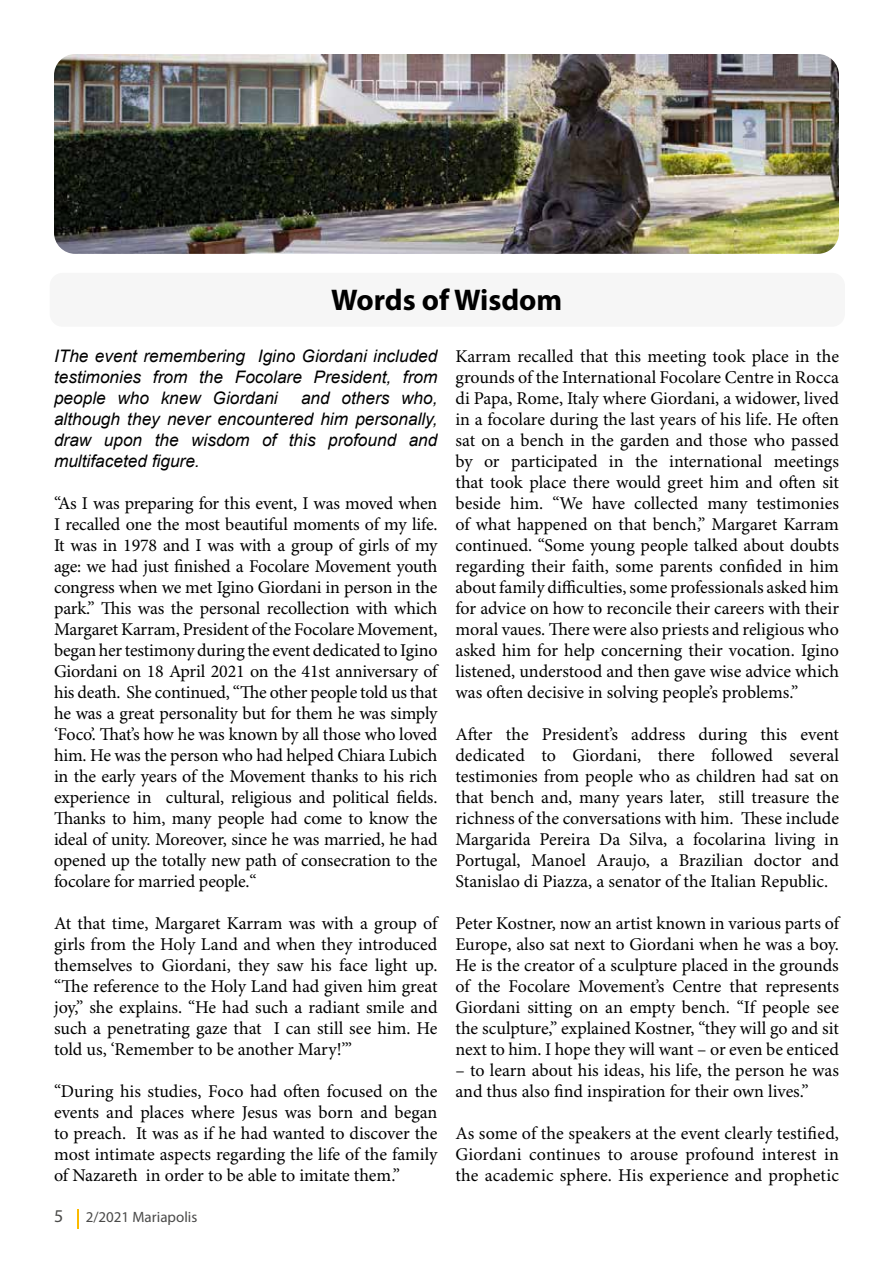
<style>
.page{position:relative;width:893px;height:1263px;background:#fff}
.page>*{position:absolute;margin:0;border:0;box-sizing:border-box;transform-origin:0 0}
.t1{font:700 30px "Myriad Pro";color:#000}
.t2{font:18px/21px "Minion Pro";color:#000;text-align:justify}
.t3{font:italic 17.25px/21px "Arial";color:#000;text-align:justify}
.t4{font:15px "Myriad Pro";color:#4a4a49}
.s1{font-size:18px}
</style>
<div class="page">
<svg style="left:77px;top:1209px;width:2px;height:19px"></svg>
<div style="left:50px;top:273px;width:795px;height:54px;background:#f6f6f6;border-radius:13px"></div>
<img style="left:54px;top:54px;width:785px;height:200px">
<h1 class="t1" style="left:331px;top:281px;width:233px">Words of Wisdom</h1>
<p class="t3" style="left:54px;top:346px;width:385px">IThe event remembering Igino Giordani included testimonies from the Focolare President, from people who knew Giordani</p>
<p class="t2" style="left:455px;top:346px;width:385px">Karram recalled that this meeting took place in the grounds of the International Focolare Centre in Rocca di Papa, Rome, Italy where Giordani, a widower, lived in a focolare during the last years of his life. He often sat on a bench in the garden and those who passed by or participated in the international meetings that took place there would greet him and often sit beside him. “We have collected many testimonies of what happened on that bench,” Margaret Karram continued. “Some young people talked about doubts regarding their faith, some parents confided in him about family difficulties, some professionals asked him for advice on how to reconcile their careers with their moral vaues. There were also priests and religious who asked him for help concerning their vocation. Igino listened, understood and then gave wise advice which was often decisive in solving people’s problems.”</p>
<p class="t2" style="left:455px;top:724px;width:385px">After the President’s address during this event dedicated to Giordani, there followed several testimonies from people who as children had sat on that bench and, many years later, still treasure the richness of the conversations with him. These include Margarida Pereira Da Silva, a focolarina living in Portugal, Manoel Araujo, a Brazilian doctor and Stanislao di Piazza, a senator of the Italian Republic.</p>
<p class="t2" style="left:455px;top:914px;width:385px">Peter Kostner, now an artist known in various parts of Europe, also sat next to Giordani when he was a boy.<br>He is the creator of a sculpture placed in the grounds of the Focolare Movement’s Centre that represents Giordani sitting on an empty bench. “If people see the sculpture,” explained Kostner, “they will go and sit next to him. I hope they will want – or even be enticed</p>
<p class="t2" style="left:455px;top:1061px;width:385px">– to learn about his ideas, his life, the person he was and thus also find inspiration for their own lives.”</p>
<p class="t2" style="left:455px;top:1124px;width:385px">As some of the speakers at the event clearly testified, Giordani continues to arouse profound interest in the academic sphere. His experience and prophetic</p>
<p class="t3" style="left:54px;top:388px;width:385px;text-indent:247px">and others who, although they never encountered him personally, draw upon the wisdom of this profound and multifaceted figure.</p>
<p class="t2" style="left:54px;top:493px;width:385px">“As I was preparing for this event, I was moved when I recalled one the most beautiful moments of my life.<br>It was in 1978 and I was with a group of girls of my age: we had just finished a Focolare Movement youth congress when we met Igino Giordani in person in the park.” This was the personal recollection with which Margaret Karram, President of the Focolare Movement, began her testimony during the event dedicated to Igino Giordani on 18 April 2021 on the 41st anniversary of his death. She continued, “The other people told us that he was a great personality but for them he was simply ‘Foco’. That’s how he was known by all those who loved him. He was the person who had helped Chiara Lubich in the early years of the Movement thanks to his rich experience in cultural, religious and political fields.<br>Thanks to him, many people had come to know the ideal of unity. Moreover, since he was married, he had opened up the totally new path of consecration to the focolare for married people.“</p>
<p class="t2" style="left:54px;top:914px;width:385px">At that time, Margaret Karram was with a group of girls from the Holy Land and when they introduced themselves to Giordani, they saw his face light up. “The reference to the Holy Land had given him great joy,” she explains. “He had such a radiant smile and such a penetrating gaze that I can still see him. He told us, ‘Remember to be another Mary!’”</p>
<p class="t2" style="left:54px;top:1082px;width:385px">“During his studies, Foco had often focused on the events and places where Jesus was born and began to preach. It was as if he had wanted to discover the most intimate aspects regarding the life of the family of Nazareth in order to be able to imitate them.”</p>
<p class="t4" style="left:54px;top:1208px;width:145px"><span class="s1">5</span> 2/2021 Mariapolis</p>
</div>
